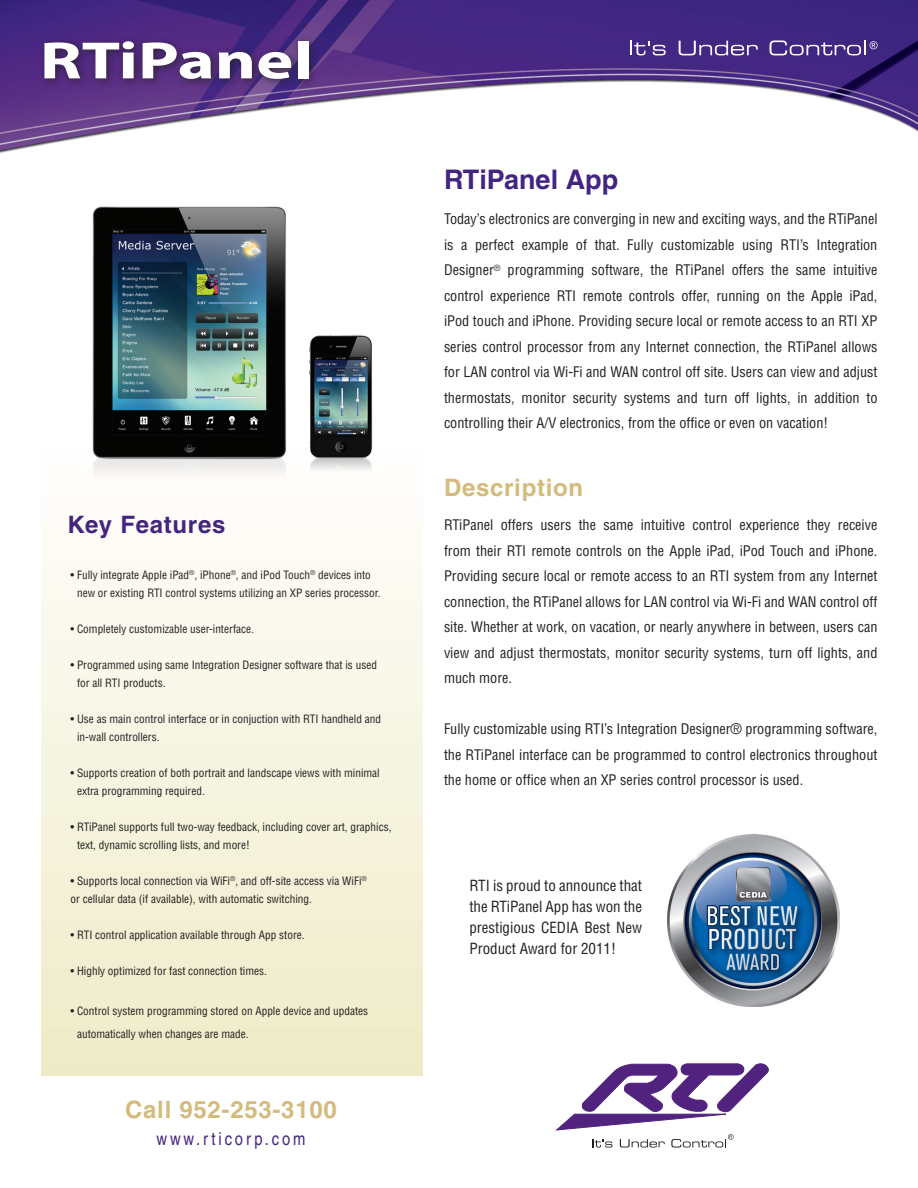
<style>
.page{position:relative;width:918px;height:1188px;background:#fff}
.page>*{position:absolute;margin:0;border:0;box-sizing:border-box;transform-origin:0 0}
.t1{font:700 52.8px "Myriad Pro";color:#fff;scale:1.33 1}
.t2{font:700 27px "Helvetica";color:#432480}
.t3{font:700 24px "Helvetica";letter-spacing:.03em;color:#d4bb7d}
.t4{font:700 24px "Helvetica";letter-spacing:.03em;color:#432480}
.t5{font:condensed 18px "Helvetica";letter-spacing:.16em;color:#432480}
.t6{font:condensed 15px/21px "Helvetica";color:#231f20;text-align:justify}
.t7{font:condensed 14.25px/25.5px "Helvetica";color:#231f20;text-align:justify}
.t8{font:condensed 11.25px/18px "Helvetica";color:#231f20}
</style>
<div class="page">
<img style="left:0;top:0;width:918px;height:153px">
<div style="left:41px;top:159px;width:381px;height:917px;background:linear-gradient(to bottom,#fff,#f0edcc)"></div>
<img style="left:59px;top:168px;width:346px;height:327px">
<svg style="left:556px;top:1064px;width:213px;height:84px"></svg>
<div style="left:38px;top:35px;width:281px;height:54px;background:#231f20;opacity:.75"></div>
<svg style="left:630px;top:41px;width:36px;height:14px"></svg>
<svg style="left:679px;top:41px;width:79px;height:14px"></svg>
<svg style="left:769px;top:41px;width:109px;height:14px;background:#6c599f"></svg>
<img style="left:668px;top:835px;width:171px;height:172px">
<h1 class="t1" style="left:40px;top:26px;width:207px">RTiPanel</h1>
<h3 class="t4" style="left:68px;top:510px;width:159px">Key Features</h3>
<p class="t8" style="left:77px;top:566px;width:305px;text-indent:-7px">• Fully integrate Apple iPad<sup>®</sup>, iPhone<sup>®</sup>, and iPod Touch<sup>®</sup> devices into new or existing RTI control systems utilizing an XP series processor.</p>
<p class="t8" style="left:70px;top:620px;width:185px">• Completely customizable user-interface.</p>
<p class="t8" style="left:77px;top:656px;width:301px;text-indent:-7px">• Programmed using same Integration Designer software that is used for all RTI products.</p>
<p class="t8" style="left:77px;top:710px;width:305px;text-indent:-7px">• Use as main control interface or in conjuction with RTI handheld and in-wall controllers.</p>
<p class="t8" style="left:77px;top:764px;width:304px;text-indent:-7px">• Supports creation of both portrait and landscape views with minimal extra programming required.</p>
<p class="t8" style="left:77px;top:818px;width:316px;text-indent:-7px">• RTiPanel supports full two-way feedback, including cover art, graphics, text, dynamic scrolling lists, and more!</p>
<p class="t8" style="left:70px;top:872px;width:298px">• Supports local connection via WiFi<sup>®</sup>, and off-site access via WiFi<sup>® </sup>or cellular data (if available), with automatic switching.</p>
<p class="t8" style="left:71px;top:926px;width:236px">• RTI control application available through App store.</p>
<p class="t8" style="left:71px;top:962px;width:198px">• Highly optimized for fast connection times.</p>
<p class="t8" style="left:77px;top:1000px;width:293px;line-height:22.5px;text-indent:-7px">• Control system programming stored on Apple device and updates automatically when changes are made.</p>
<h3 class="t3" style="left:125px;top:1095px;width:213px">Call 952-253-3100</h3>
<p class="t5" style="left:157px;top:1128px;width:150px">www.rticorp.com</p>
<h2 class="t2" style="left:444px;top:163px;width:176px">RTiPanel App</h2>
<p class="t7" style="left:444px;top:206px;width:435px">Today’s electronics are converging in new and exciting ways, and the RTiPanel is a perfect example of that. Fully customizable using RTI’s Integration Designer<sup>®</sup> programming software, the RTiPanel offers the same intuitive control experience RTI remote controls offer, running on the Apple iPad, iPod touch and iPhone. Providing secure local or remote access to an RTI XP series control processor from any Internet connection, the RTiPanel allows for LAN control via Wi-Fi and WAN control off site. Users can view and adjust thermostats, monitor security systems and turn off lights, in addition to controlling their A/V electronics, from the office or even on vacation!</p>
<h3 class="t3" style="left:444px;top:473px;width:141px">Description</h3>
<p class="t7" style="left:444px;top:512px;width:435px">RTiPanel offers users the same intuitive control experience they receive from their RTI remote controls on the Apple iPad, iPod Touch and iPhone.<br>Providing secure local or remote access to an RTI system from any Internet connection, the RTiPanel allows for LAN control via Wi-Fi and WAN control off site. Whether at work, on vacation, or nearly anywhere in between, users can view and adjust thermostats, monitor security systems, turn off lights, and much more.</p>
<p class="t7" style="left:444px;top:716px;width:435px">Fully customizable using RTI’s Integration Designer® programming software, the RTiPanel interface can be programmed to control electronics throughout the home or office when an XP series control processor is used.</p>
<p class="t6" style="left:469px;top:875px;width:174px">RTI is proud to announce that the RTiPanel App has won the prestigious CEDIA Best New Product Award for 2011!</p>
</div>
